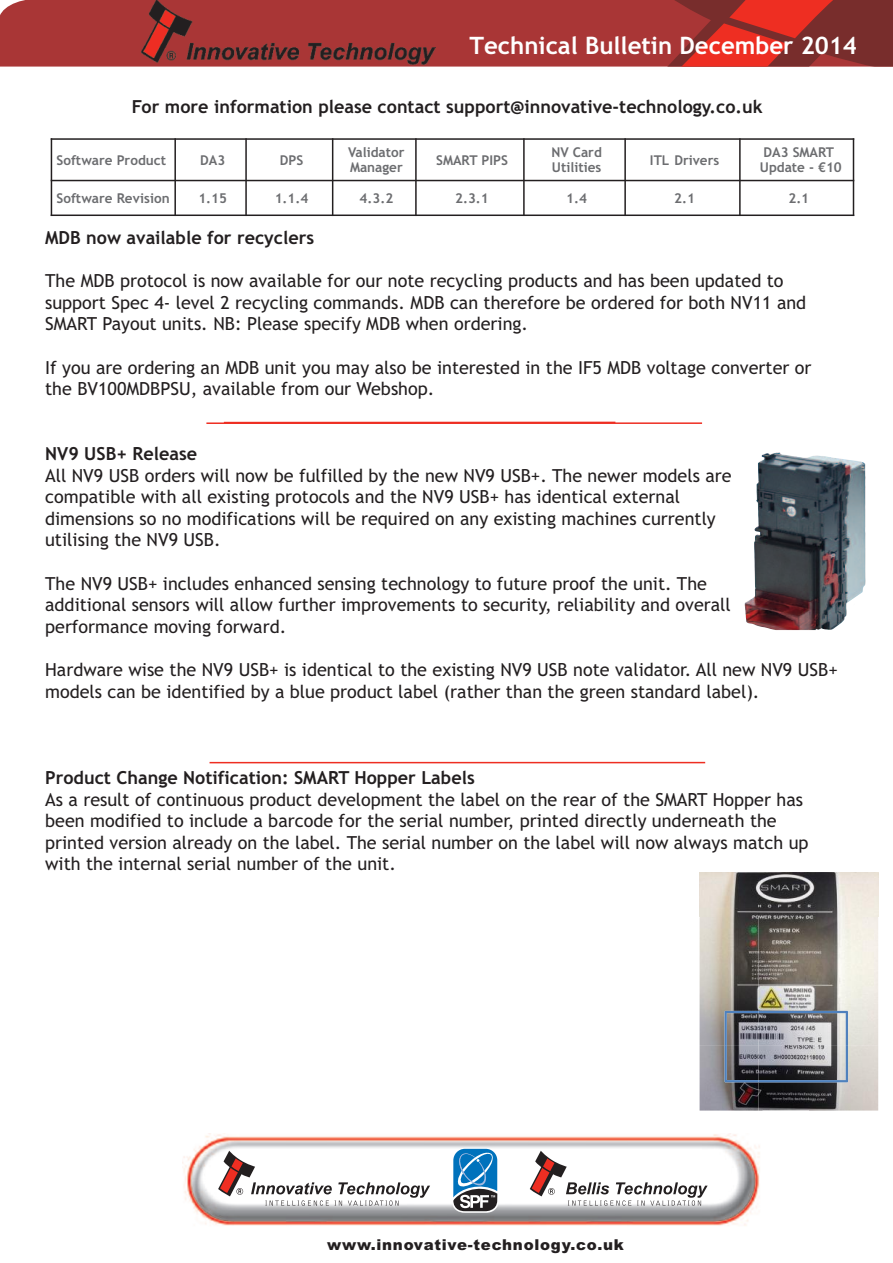
<style>
.page{position:relative;width:893px;height:1263px;background:#fff}
.page>*{position:absolute;margin:0;border:0;box-sizing:border-box;transform-origin:0 0}
.t1{font:700 24px "Trebuchet MS";color:#fff}
.t2{font:18px/21.6px "Trebuchet MS";color:#231f20}
.t3{font:700 18px "Trebuchet MS";color:#231f20}
.t4{font:900 15px "Arial";letter-spacing:.05em;color:#231f20}
.t5{font:700 13.5px/15px "Trebuchet MS";color:#6c6d70}
</style>
<div class="page">
<img style="left:183px;top:1134px;width:577px;height:92px">
<svg style="left:218px;top:1151px;width:212px;height:55px"></svg>
<svg style="left:530px;top:1151px;width:178px;height:55px"></svg>
<svg style="left:452px;top:1148px;width:47px;height:65px"></svg>
<div style="left:0;top:0;width:610px;height:67px;background:#a93636"></div>
<svg style="left:610px;top:0;width:283px;height:67px;background:#a7302d"></svg>
<img style="left:745px;top:452px;width:121px;height:178px">
<img style="left:141px;top:0;width:294px;height:66px">
<img style="left:699px;top:872px;width:180px;height:239px">
<img style="left:700px;top:873px;width:178px;height:44px">
<hr style="left:725px;top:1013px;width:2px;height:32px;background:#4f81bd">
<hr style="left:725px;top:1011px;width:33px;height:2px;background:#4f81bd">
<hr style="left:846px;top:1013px;width:2px;height:32px;background:#4f81bd">
<hr style="left:758px;top:1011px;width:90px;height:2px;background:#4f81bd">
<img style="left:700px;top:1045px;width:178px;height:65px">
<hr style="left:725px;top:1082px;width:33px;height:1px;background:#4f81bd">
<hr style="left:725px;top:1080px;width:33px;height:2px;background:#4f81bd">
<hr style="left:725px;top:1045px;width:2px;height:35px;background:#4f81bd">
<div style="left:762px;top:1110px;width:47px;height:5px;background:#fff"></div>
<hr style="left:758px;top:1082px;width:90px;height:1px;background:#4f81bd">
<hr style="left:758px;top:1080px;width:90px;height:2px;background:#4f81bd">
<hr style="left:846px;top:1045px;width:2px;height:35px;background:#4f81bd">
<hr style="left:51px;top:138px;width:1px;height:78px;background:#231f20">
<hr style="left:174px;top:138px;width:2px;height:78px;background:#231f20">
<hr style="left:245px;top:138px;width:2px;height:78px;background:#231f20">
<hr style="left:332px;top:138px;width:1px;height:78px;background:#231f20">
<hr style="left:415px;top:138px;width:2px;height:78px;background:#231f20">
<hr style="left:523px;top:138px;width:2px;height:78px;background:#231f20">
<hr style="left:624px;top:138px;width:2px;height:78px;background:#231f20">
<hr style="left:739px;top:138px;width:2px;height:78px;background:#231f20">
<hr style="left:853px;top:138px;width:1px;height:78px;background:#231f20">
<hr style="left:51px;top:138px;width:803px;height:2px;background:#231f20">
<hr style="left:51px;top:180px;width:803px;height:1px;background:#231f20">
<hr style="left:51px;top:214px;width:803px;height:2px;background:#231f20">
<hr style="left:206px;top:422px;width:496px;height:2px;background:#ee2e22">
<hr style="left:210px;top:762px;width:495px;height:1px;background:#ee2e22">
<h1 class="t1" style="left:469px;top:31px;width:389px">Technical Bulletin December 2014</h1>
<p class="t3" style="left:132px;top:96px;width:632px">For more information please contact support@innovative-technology.co.uk</p>
<p class="t5" style="left:56px;top:153px;width:111px">Software Product</p>
<p class="t5" style="left:200px;top:153px;width:27px">DA3</p>
<p class="t5" style="left:280px;top:153px;width:25px">DPS</p>
<p class="t5" style="left:348px;top:145px;width:58px">Validator<br>Manager</p>
<p class="t5" style="left:436px;top:153px;width:73px">SMART PIPS</p>
<p class="t5" style="left:551px;top:145px;width:52px">NV Card<br>Utilities</p>
<p class="t5" style="left:650px;top:153px;width:71px">ITL Drivers</p>
<p class="t5" style="left:760px;top:145px;width:83px">DA3 SMART<br>Update - €10</p>
<p class="t5" style="left:56px;top:191px;width:115px">Software Revision</p>
<p class="t5" style="left:198px;top:191px;width:30px">1.15</p>
<p class="t5" style="left:275px;top:191px;width:35px">1.1.4</p>
<p class="t5" style="left:360px;top:191px;width:35px">4.3.2</p>
<p class="t5" style="left:455px;top:191px;width:35px">2.3.1</p>
<p class="t5" style="left:566px;top:191px;width:22px">1.4</p>
<p class="t5" style="left:674px;top:191px;width:22px">2.1</p>
<p class="t5" style="left:788px;top:191px;width:22px">2.1</p>
<p class="t3" style="left:45px;top:227px;width:271px">MDB now available for recyclers</p>
<p class="t2" style="left:45px;top:270px;width:763px">The MDB protocol is now available for our note recycling products and has been updated to support Spec 4- level 2 recycling commands. MDB can therefore be ordered for both NV11 and<br>SMART Payout units. NB: Please specify MDB when ordering.</p>
<p class="t2" style="left:45px;top:357px;width:768px">If you are ordering an MDB unit you may also be interested in the IF5 MDB voltage converter or the BV100MDBPSU, available from our Webshop.</p>
<p class="t3" style="left:45px;top:443px;width:153px">NV9 USB+ Release</p>
<p class="t2" style="left:45px;top:465px;width:688px">All NV9 USB orders will now be fulfilled by the new NV9 USB+. The newer models are compatible with all existing protocols and the NV9 USB+ has identical external dimensions so no modifications will be required on any existing machines currently utilising the NV9 USB.</p>
<p class="t2" style="left:45px;top:573px;width:687px">The NV9 USB+ includes enhanced sensing technology to future proof the unit. The additional sensors will allow further improvements to security, reliability and overall performance moving forward.</p>
<p class="t2" style="left:45px;top:659px;width:794px">Hardware wise the NV9 USB+ is identical to the existing NV9 USB note validator. All new NV9 USB+ models can be identified by a blue product label (rather than the green standard label).</p>
<p class="t3" style="left:45px;top:767px;width:431px">Product Change Notification: SMART Hopper Labels</p>
<p class="t2" style="left:45px;top:789px;width:765px">As a result of continuous product development the label on the rear of the SMART Hopper has been modified to include a barcode for the serial number, printed directly underneath the printed version already on the label. The serial number on the label will now always match up with the internal serial number of the unit.</p>
<p class="t4" style="left:327px;top:1236px;width:298px">www.innovative-technology.co.uk</p>
</div>
